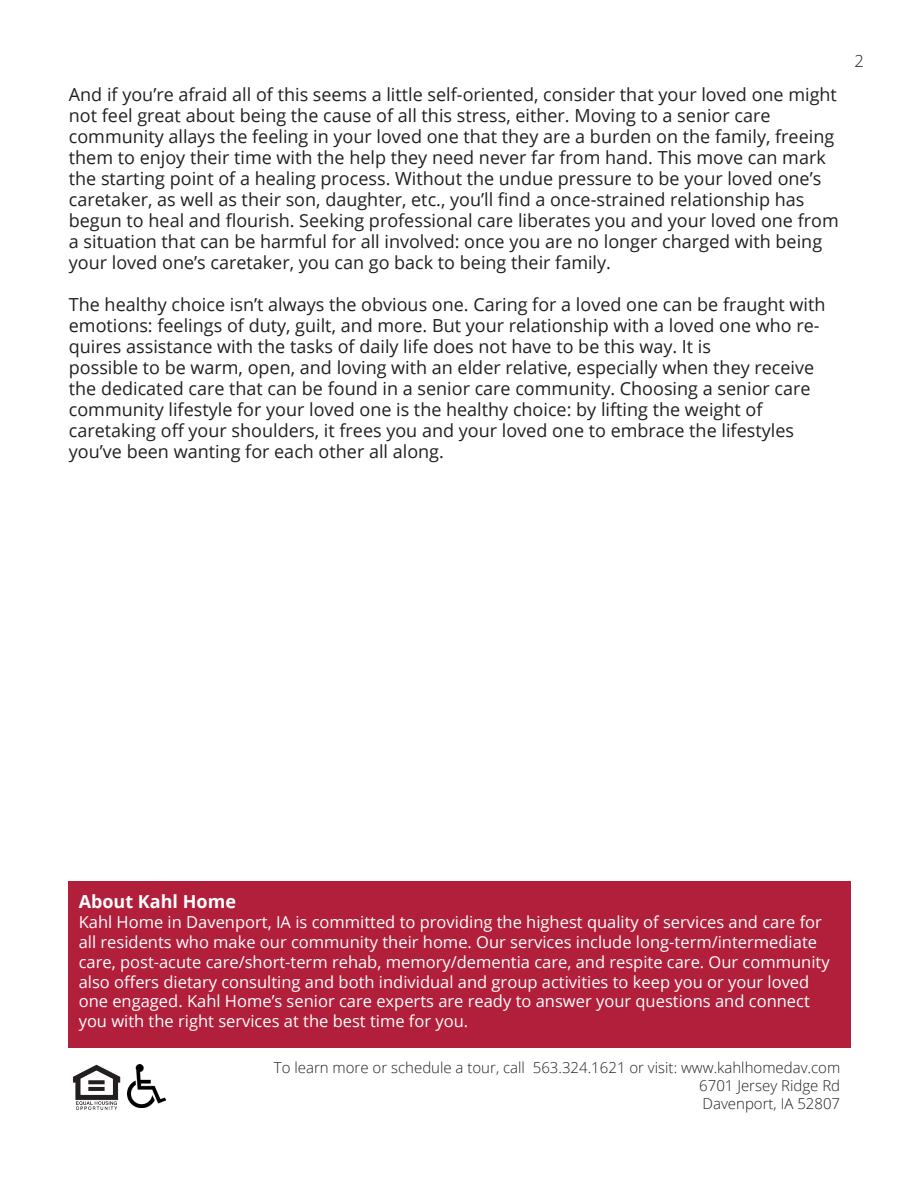
<style>
.page{position:relative;width:918px;height:1188px;background:#fff}
.page>*{position:absolute;margin:0;border:0;box-sizing:border-box;transform-origin:0 0}
.t1{font:18px/21px "Open Sans";color:#231f20}
.t2{font:700 18px "Open Sans";color:#fff}
.t3{font:16.5px/19.8px "Open Sans";color:#fff}
.t4{font:300 16.5px "Open Sans";color:#231f20}
.t5{font:300 15px/18px "Open Sans";color:#231f20;text-align:right}
</style>
<div class="page">
<div style="left:69px;top:882px;width:782px;height:166px;background:#b21f3b"></div>
<img style="left:73px;top:1064px;width:48px;height:46px">
<img style="left:128px;top:1065px;width:38px;height:43px">
<p class="t1" style="left:69px;top:83px;width:770px">And if you’re afraid all of this seems a little self-oriented, consider that your loved one might not feel great about being the cause of all this stress, either. Moving to a senior care</p>
<p class="t1" style="left:69px;top:125px;width:767px">community allays the feeling in your loved one that they are a burden on the family, freeing them to enjoy their time with the help they need never far from hand. This move can mark the starting point of a healing process. Without the undue pressure to be your loved one’s caretaker, as well as their son, daughter, etc., you’ll find a once-strained relationship has</p>
<p class="t1" style="left:69px;top:209px;width:771px">begun to heal and flourish. Seeking professional care liberates you and your loved one from a situation that can be harmful for all involved: once you are no longer charged with being your loved one’s caretaker, you can go back to being their family.</p>
<p class="t1" style="left:69px;top:293px;width:758px">The healthy choice isn’t always the obvious one. Caring for a loved one can be fraught with emotions: feelings of duty, guilt, and more. But your relationship with a loved one who re&shy;quires assistance with the tasks of daily life does not have to be this way. It is</p>
<p class="t1" style="left:69px;top:356px;width:747px">possible to be warm, open, and loving with an elder relative, especially when they receive</p>
<p class="t1" style="left:69px;top:377px;width:743px">the dedicated care that can be found in a senior care community. Choosing a senior care community lifestyle for your loved one is the healthy choice: by lifting the weight of</p>
<p class="t1" style="left:69px;top:419px;width:727px">caretaking off your shoulders, it frees you and your loved one to embrace the lifestyles you’ve been wanting for each other all along.</p>
<p class="t4" style="left:855px;top:49px;width:11px">2</p>
<p class="t2" style="left:79px;top:889px;width:159px">About Kahl Home</p>
<p class="t3" style="left:79px;top:912px;width:753px">Kahl Home in Davenport, IA is committed to providing the highest quality of services and care for all residents who make our community their home. Our services include long-term/intermediate care, post-acute care/short-term rehab, memory/dementia care, and respite care. Our community also offers dietary consulting and both individual and group activities to keep you or your loved one engaged. Kahl Home’s senior care experts are ready to answer your questions and connect you with the right services at the best time for you.</p>
<p class="t5" style="left:274px;top:1058px;width:568px">To learn more or schedule a tour, call 563.324.1621 or visit: www.kahlhomedav.com<br>6701 Jersey Ridge Rd</p>
<p class="t5" style="left:703px;top:1094px;width:139px">Davenport, IA 52807</p>
</div>
